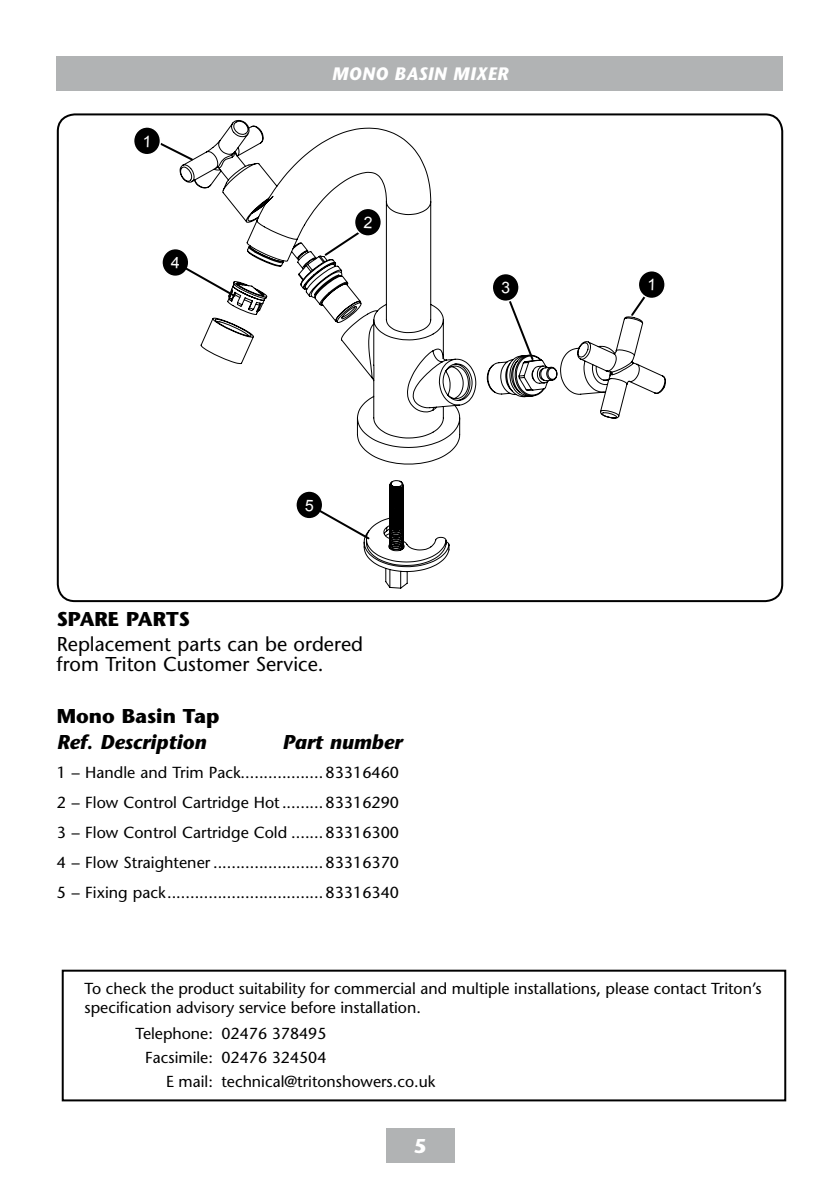
<style>
.page{position:relative;width:840px;height:1191px;background:#fff}
.page>*{position:absolute;margin:0;border:0;box-sizing:border-box;transform-origin:0 0}
.t1{font:500 20px/20px "Stone Sans Std";color:#000}
.t2{font:italic 700 20px "Stone Sans Std";color:#000}
.t3{font:700 20px "Stone Sans Std";color:#000}
.t4{font:700 20px "Stone Sans Std";color:#fff}
.t5{font:italic 700 18px "Stone Sans Std";letter-spacing:.01em;color:#fff}
.t6{font:500 16px/23.8px "Stone Sans Std";color:#000}
</style>
<div class="page">
<div style="left:57px;top:57px;width:725px;height:34px;background:#b1b3b4"></div>
<div style="left:386px;top:1128px;width:68px;height:34px;background:#b1b3b4"></div>
<hr style="left:58px;top:114px;width:1px;height:87px;background:#c0c0c0">
<hr style="left:58px;top:114px;width:174px;height:1px;background:#c0c0c0">
<hr style="left:58px;top:1190px;width:174px;height:1px;background:#c0c0c0">
<div style="left:161px;top:248px;width:28px;height:29px;background:#000;border-radius:50%"></div>
<div style="left:161px;top:247px;width:29px;height:30px;border:2px solid #fff;border-radius:50%"></div>
<div style="left:62px;top:969px;width:723px;height:132px;border:2px solid #000"></div>
<svg style="left:179px;top:120px;width:487px;height:469px"></svg>
<svg style="left:133px;top:127px;width:28px;height:28px"></svg>
<div style="left:132px;top:126px;width:29px;height:30px;border:2px solid #fff;border-radius:50%"></div>
<svg style="left:491px;top:273px;width:28px;height:28px"></svg>
<div style="left:491px;top:272px;width:29px;height:30px;border:2px solid #fff;border-radius:50%"></div>
<svg style="left:171px;top:257px;width:66px;height:42px"></svg>
<svg style="left:305px;top:499px;width:66px;height:42px"></svg>
<svg style="left:323px;top:216px;width:48px;height:41px"></svg>
<svg style="left:629px;top:279px;width:27px;height:39px"></svg>
<svg style="left:137px;top:130px;width:57px;height:32px"></svg>
<svg style="left:501px;top:282px;width:34px;height:80px"></svg>
<p class="t5" style="left:331px;top:63px;width:178px">MONO BASIN MIXER</p>
<p class="t3" style="left:57px;top:607px;width:135px">SPARE PARTS</p>
<p class="t1" style="left:57px;top:634px;width:308px">Replacement parts can be ordered from Triton Customer Service.</p>
<p class="t3" style="left:57px;top:704px;width:164px">Mono Basin Tap</p>
<p class="t2" style="left:57px;top:729px;width:151px">Ref. Description</p>
<p class="t2" style="left:282px;top:729px;width:121px">Part number</p>
<p class="t6" style="left:57px;top:758px;width:343px;line-height:30px;text-align:justify">1 − Handle and Trim Pack..................83316460<br>2 − Flow Control Cartridge Hot.........83316290<br>3 − Flow Control Cartridge Cold .......83316300<br>4 − Flow Straightener ........................83316370<br>5 − Fixing pack..................................83316340</p>
<p class="t6" style="left:84px;top:979px;width:678px;line-height:19px">To check the product suitability for commercial and multiple installations, please contact Triton’s specification advisory service before installation.</p>
<p class="t6" style="left:135px;top:1021px;width:79px;text-align:right">Telephone:<br>Facsimile:<br>E mail:</p>
<p class="t6" style="left:221px;top:1021px;width:215px">02476 378495<br>02476 324504 technical@tritonshowers.co.uk</p>
<p class="t4" style="left:413px;top:1134px;width:14px">5</p>
</div>
